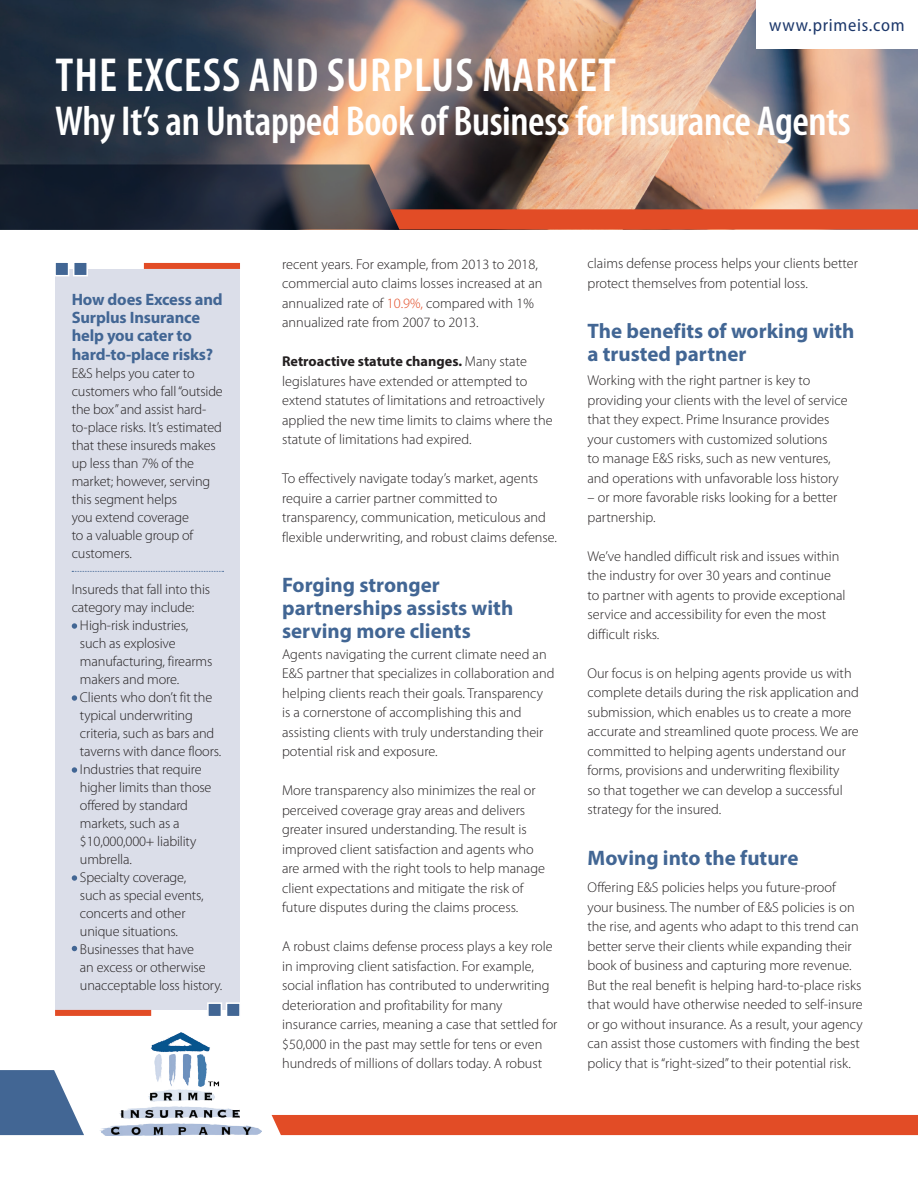
<style>
.page{position:relative;width:918px;height:1188px;background:#fff}
.page>*{position:absolute;margin:0;border:0;box-sizing:border-box;transform-origin:0 0}
.t1{font:600 condensed 48px "Myriad Pro";letter-spacing:.02em;color:#fff}
.t2{font:600 condensed 42px "Myriad Pro";letter-spacing:-.01em;color:#fff}
.subhead{font:700 21px/23.2px "Myriad Pro";color:#426694}
.t3{font:semi-condensed 18px "Myriad Pro";letter-spacing:.04em;color:#1d386b}
.bodytext{font:700 16.5px/18.3px "Myriad Pro";letter-spacing:-.01em;color:#426694}
.bodytext-2{font:300 14.25px/19.5px "Myriad Pro";color:#231f20}
.s1{color:#e24c26}
.s2{font-weight:700}
</style>
<div class="page">
<img style="left:100px;top:1033px;width:161px;height:102px">
<svg style="left:0;top:1070px;width:84px;height:65px"></svg>
<div style="left:272px;top:1115px;width:646px;height:20px;background:#e24c26"></div>
<img style="left:0;top:0;width:918px;height:164px">
<svg style="left:0;top:164px;width:918px;height:66px;background:#79554e"></svg>
<div style="left:55px;top:269px;width:185px;height:741px;background:#dbdee9"></div>
<svg style="left:72px;top:623px;width:5px;height:6px"></svg>
<svg style="left:72px;top:695px;width:5px;height:6px"></svg>
<svg style="left:72px;top:767px;width:5px;height:6px"></svg>
<svg style="left:72px;top:875px;width:5px;height:6px"></svg>
<svg style="left:72px;top:946px;width:5px;height:5px"></svg>
<div style="left:55px;top:1010px;width:96px;height:6px;background:#e24c26"></div>
<div style="left:207px;top:1002px;width:15px;height:15px;background:#426694;border:2px solid #fff"></div>
<div style="left:226px;top:1002px;width:15px;height:15px;background:#426694;border:2px solid #fff"></div>
<div style="left:144px;top:263px;width:96px;height:6px;background:#e24c26"></div>
<div style="left:73px;top:261px;width:15px;height:15px;background:#426694;border:2px solid #fff"></div>
<div style="left:54px;top:261px;width:15px;height:15px;background:#426694;border:2px solid #fff"></div>
<svg style="left:72px;top:571px;width:152px;height:1px"></svg>
<div style="left:756px;top:0;width:162px;height:49px;background:#fff"></div>
<p class="t3" style="left:769px;top:15px;width:137px">www.primeis.com</p>
<p class="t1" style="left:56px;top:49px;width:562px">THE EXCESS AND SURPLUS MARKET</p>
<p class="t2" style="left:55px;top:98px;width:797px">Why It’s an Untapped Book of Business for Insurance Agents</p>
<p class="bodytext" style="left:72px;top:290px;width:153px">How does Excess and<br>Surplus Insurance help you cater to hard-to-place risks?</p>
<p class="bodytext-2" style="left:72px;top:365px;width:153px;line-height:18px">E&amp;S helps you cater to customers who fall “outside the box” and assist hard&shy;to-place risks. It’s estimated that these insureds makes up less than 7% of the market; however, serving this segment helps<br>you extend coverage<br>to a valuable group of customers.</p>
<p class="bodytext-2" style="left:72px;top:581px;width:140px;line-height:18px">Insureds that fall into this category may include:</p>
<p class="bodytext-2" style="left:80px;top:617px;width:134px;line-height:18px">High-risk industries, such as explosive manufacturing, firearms makers and more.</p>
<p class="bodytext-2" style="left:80px;top:689px;width:143px;line-height:18px">Clients who don’t fit the typical underwriting criteria, such as bars and taverns with dance floors.</p>
<p class="bodytext-2" style="left:80px;top:761px;width:133px;line-height:18px">Industries that require higher limits than those offered by standard markets, such as a $10,000,000+ liability umbrella.</p>
<p class="bodytext-2" style="left:80px;top:869px;width:125px;line-height:18px">Specialty coverage, such as special events, concerts and other unique situations.</p>
<p class="bodytext-2" style="left:80px;top:941px;width:144px;line-height:18px">Businesses that have<br>an excess or otherwise unacceptable loss history.</p>
<p class="bodytext-2" style="left:282px;top:254px;width:262px">recent years. For example, from 2013 to 2018, commercial auto claims losses increased at an annualized rate of <span class="s1">10.9%,</span> compared with 1% annualized rate from 2007 to 2013.</p>
<p class="bodytext-2" style="left:282px;top:352px;width:272px"><span class="s2">Retroactive statute changes.</span> Many state legislatures have extended or attempted to extend statutes of limitations and retroactively applied the new time limits to claims where the statute of limitations had expired.</p>
<p class="bodytext-2" style="left:282px;top:469px;width:277px">To effectively navigate today’s market, agents require a carrier partner committed to transparency, communication, meticulous and flexible underwriting, and robust claims defense.</p>
<p class="subhead" style="left:282px;top:572px;width:233px">Forging stronger partnerships assists with serving more clients</p>
<p class="bodytext-2" style="left:282px;top:644px;width:274px">Agents navigating the current climate need an E&amp;S partner that specializes in collaboration and helping clients reach their goals. Transparency is a cornerstone of accomplishing this and assisting clients with truly understanding their potential risk and exposure.</p>
<p class="bodytext-2" style="left:282px;top:781px;width:264px">More transparency also minimizes the real or perceived coverage gray areas and delivers greater insured understanding. The result is improved client satisfaction and agents who are armed with the right tools to help manage client expectations and mitigate the risk of future disputes during the claims process.</p>
<p class="bodytext-2" style="left:282px;top:937px;width:277px">A robust claims defense process plays a key role in improving client satisfaction. For example, social inflation has contributed to underwriting deterioration and profitability for many insurance carries, meaning a case that settled for $50,000 in the past may settle for tens or even hundreds of millions of dollars today. A robust</p>
<p class="bodytext-2" style="left:588px;top:254px;width:272px">claims defense process helps your clients better protect themselves from potential loss.</p>
<p class="subhead" style="left:588px;top:319px;width:269px">The benefits of working with a trusted partner</p>
<p class="bodytext-2" style="left:588px;top:371px;width:262px">Working with the right partner is key to providing your clients with the level of service that they expect. Prime Insurance provides your customers with customized solutions<br>to manage E&amp;S risks, such as new ventures, and operations with unfavorable loss history</p>
<p class="bodytext-2" style="left:588px;top:488px;width:251px">– or more favorable risks looking for a better partnership.</p>
<p class="bodytext-2" style="left:588px;top:547px;width:259px">We’ve handled difficult risk and issues within the industry for over 30 years and continue to partner with agents to provide exceptional service and accessibility for even the most difficult risks.</p>
<p class="bodytext-2" style="left:588px;top:664px;width:273px">Our focus is on helping agents provide us with complete details during the risk application and submission, which enables us to create a more accurate and streamlined quote process. We are committed to helping agents understand our forms, provisions and underwriting flexibility<br>so that together we can develop a successful strategy for the insured.</p>
<p class="subhead" style="left:588px;top:845px;width:212px">Moving into the future</p>
<p class="bodytext-2" style="left:588px;top:878px;width:273px">Offering E&amp;S policies helps you future-proof your business. The number of E&amp;S policies is on the rise, and agents who adapt to this trend can better serve their clients while expanding their book of business and capturing more revenue.</p>
<p class="bodytext-2" style="left:588px;top:976px;width:277px">But the real benefit is helping hard-to-place risks that would have otherwise needed to self-insure or go without insurance. As a result, your agency can assist those customers with finding the best policy that is “right-sized” to their potential risk.</p>
</div>
